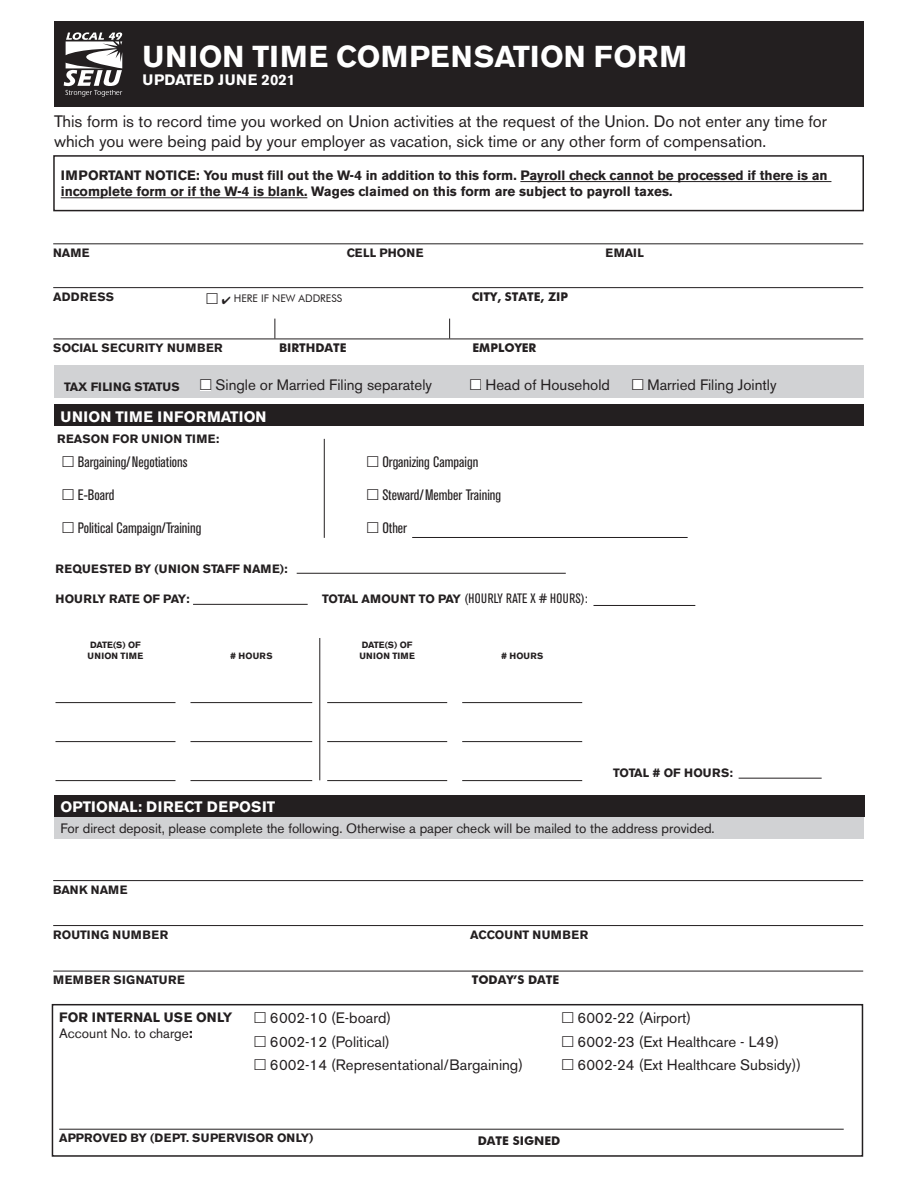
<style>
.page{position:relative;width:918px;height:1188px;background:#fff}
.page>*{position:absolute;margin:0;border:0;box-sizing:border-box;transform-origin:0 0}
.t1{font:700 30px "Akzidenz Grotesk BE";letter-spacing:.02em;color:#fff}
.t2{font:16.5px/19.8px "Akzidenz Grotesk BE";color:#231f20}
.t3{font:15px "Akzidenz Grotesk BE";color:#231f20}
.t4{font:condensed 15px "Akzidenz Grotesk BE";color:#231f20}
.t5{font:700 15px "Akzidenz Grotesk BE";letter-spacing:.02em;color:#fff}
.t6{font:700 15px "Akzidenz Grotesk BE";color:#fff}
.t7{font:700 13.5px/16.2px "Akzidenz Grotesk BE";color:#231f20}
.t8{font:13.5px "Akzidenz Grotesk BE";color:#231f20}
.t9{font:condensed 13.5px "Akzidenz Grotesk BE";letter-spacing:.035em;color:#231f20}
.t10{font:700 12px "Akzidenz Grotesk BE";color:#231f20}
.t11{font:700 12px "Futura BT";color:#231f20}
.t12{font:700 12px "Akzidenz Grotesk BE";letter-spacing:.02em;color:#231f20}
.t13{font:700 12px "Akzidenz Grotesk BE";letter-spacing:.04em;color:#231f20}
.t14{font:10.5px "Futura BT";color:#231f20}
.t15{font:700 9px/10.8px "Akzidenz Grotesk BE";color:#231f20}
.t16{font:700 9px "Akzidenz Grotesk BE";letter-spacing:.02em;color:#231f20}
.s1{font-weight:700;font-stretch:normal;font-size:12px}
.s2{font-weight:700}
</style>
<div class="page">
<div style="left:54px;top:795px;width:810px;height:22px;background:#231f20"></div>
<div style="left:54px;top:365px;width:809px;height:33px;background:#d1d2d4"></div>
<div style="left:54px;top:817px;width:809px;height:22px;background:#d1d2d4"></div>
<div style="left:54px;top:22px;width:810px;height:85px;background:#231f20"></div>
<svg style="left:64px;top:32px;width:58px;height:65px"></svg>
<hr style="left:520px;top:181px;width:311px;height:1px;background:#231f20">
<hr style="left:61px;top:197px;width:246px;height:1px;background:#231f20">
<div style="left:53px;top:155px;width:811px;height:56px;border:2px solid #231f20"></div>
<hr style="left:53px;top:243px;width:810px;height:1px;background:#231f20">
<hr style="left:53px;top:880px;width:810px;height:1px;background:#231f20">
<hr style="left:53px;top:925px;width:810px;height:1px;background:#231f20">
<hr style="left:53px;top:287px;width:810px;height:1px;background:#231f20">
<hr style="left:53px;top:339px;width:810px;height:1px;background:#231f20">
<hr style="left:53px;top:971px;width:810px;height:1px;background:#231f20">
<hr style="left:59px;top:1129px;width:785px;height:1px;background:#231f20">
<div style="left:54px;top:405px;width:810px;height:21px;background:#231f20"></div>
<hr style="left:56px;top:702px;width:120px;height:1px;background:#231f20">
<hr style="left:56px;top:741px;width:120px;height:1px;background:#231f20">
<hr style="left:56px;top:780px;width:120px;height:1px;background:#231f20">
<hr style="left:190px;top:702px;width:122px;height:1px;background:#231f20">
<hr style="left:190px;top:741px;width:122px;height:1px;background:#231f20">
<hr style="left:190px;top:780px;width:122px;height:1px;background:#231f20">
<hr style="left:327px;top:702px;width:120px;height:1px;background:#231f20">
<hr style="left:327px;top:741px;width:120px;height:1px;background:#231f20">
<hr style="left:327px;top:780px;width:120px;height:1px;background:#231f20">
<hr style="left:462px;top:702px;width:120px;height:1px;background:#231f20">
<hr style="left:462px;top:741px;width:120px;height:1px;background:#231f20">
<hr style="left:462px;top:780px;width:120px;height:1px;background:#231f20">
<hr style="left:324px;top:439px;width:1px;height:99px;background:#231f20">
<hr style="left:319px;top:638px;width:1px;height:142px;background:#231f20">
<hr style="left:297px;top:573px;width:269px;height:1px;background:#231f20">
<hr style="left:193px;top:604px;width:115px;height:1px;background:#231f20">
<hr style="left:739px;top:778px;width:83px;height:1px;background:#231f20">
<hr style="left:594px;top:605px;width:101px;height:1px;background:#231f20">
<hr style="left:412px;top:537px;width:276px;height:1px;background:#231f20">
<div style="left:52px;top:1004px;width:811px;height:153px;border:2px solid #231f20"></div>
<svg style="left:274px;top:319px;width:1px;height:20px"></svg>
<svg style="left:449px;top:319px;width:1px;height:20px"></svg>
<svg style="left:200px;top:380px;width:11px;height:10px"></svg>
<svg style="left:471px;top:379px;width:10px;height:11px"></svg>
<svg style="left:633px;top:379px;width:10px;height:11px"></svg>
<p class="t1" style="left:142px;top:39px;width:546px">UNION TIME COMPENSATION FORM</p>
<p class="t6" style="left:142px;top:71px;width:154px">UPDATED JUNE 2021</p>
<p class="t2" style="left:54px;top:111px;width:774px">This form is to record time you worked on Union activities at the request of the Union. Do not enter any time for which you were being paid by your employer as vacation, sick time or any other form of compensation.</p>
<p class="t7" style="left:61px;top:168px;width:769px">IMPORTANT NOTICE: You must fill out the W-4 in addition to this form. Payroll check cannot be processed if there is an incomplete form or if the W-4 is blank. Wages claimed on this form are subject to payroll taxes.</p>
<p class="t12" style="left:53px;top:246px;width:38px">NAME</p>
<p class="t10" style="left:347px;top:246px;width:78px">CELL PHONE</p>
<p class="t13" style="left:53px;top:290px;width:63px">ADDRESS</p>
<p class="t11" style="left:472px;top:289px;width:98px">CITY, STATE, ZIP</p>
<p class="t14" style="left:222px;top:292px;width:122px">✔ HERE IF NEW ADDRESS</p>
<p class="t12" style="left:606px;top:246px;width:40px">EMAIL</p>
<p class="t12" style="left:53px;top:341px;width:171px">SOCIAL SECURITY NUMBER</p>
<p class="t11" style="left:472px;top:340px;width:65px">EMPLOYER</p>
<p class="t11" style="left:279px;top:340px;width:69px">BIRTHDATE</p>
<p class="t3" style="left:216px;top:376px;width:218px">Single or Married Filing separately</p>
<p class="t3" style="left:486px;top:376px;width:126px">Head of Household</p>
<p class="t3" style="left:648px;top:376px;width:131px">Married Filing Jointly</p>
<p class="t10" style="left:64px;top:379px;width:117px">TAX FILING STATUS</p>
<p class="t5" style="left:61px;top:408px;width:208px">UNION TIME INFORMATION</p>
<p class="t4" style="left:78px;top:454px;width:111px">Bargaining/Negotiations</p>
<p class="t4" style="left:382px;top:454px;width:97px">Organizing Campaign</p>
<p class="t4" style="left:78px;top:487px;width:38px">E-Board</p>
<p class="t4" style="left:382px;top:487px;width:120px">Steward/Member Training</p>
<p class="t4" style="left:78px;top:520px;width:125px">Political Campaign/Training</p>
<p class="t4" style="left:382px;top:520px;width:26px">Other</p>
<p class="t12" style="left:57px;top:432px;width:164px">REASON FOR UNION TIME:</p>
<p class="t10" style="left:56px;top:561px;width:234px">REQUESTED BY (UNION STAFF NAME):</p>
<p class="t10" style="left:56px;top:592px;width:136px">HOURLY RATE OF PAY:</p>
<p class="t9" style="left:322px;top:591px;width:267px"><span class="s1">TOTAL AMOUNT TO PAY</span> (HOURLY RATE X # HOURS):</p>
<p class="t15" style="left:88px;top:640px;width:57px">DATE(S) OF<br>UNION TIME</p>
<p class="t16" style="left:230px;top:651px;width:44px"># HOURS</p>
<p class="t15" style="left:359px;top:640px;width:57px">DATE(S) OF<br>UNION TIME</p>
<p class="t16" style="left:501px;top:651px;width:44px"># HOURS</p>
<p class="t5" style="left:60px;top:798px;width:216px">OPTIONAL: DIRECT DEPOSIT</p>
<p class="t10" style="left:613px;top:766px;width:121px">TOTAL # OF HOURS:</p>
<p class="t8" style="left:60px;top:820px;width:656px">For direct deposit, please complete the following. Otherwise a paper check will be mailed to the address provided.</p>
<p class="t10" style="left:53px;top:883px;width:76px">BANK NAME</p>
<p class="t13" style="left:53px;top:927px;width:117px">ROUTING NUMBER</p>
<p class="t13" style="left:470px;top:927px;width:120px">ACCOUNT NUMBER</p>
<p class="t13" style="left:53px;top:973px;width:133px">MEMBER SIGNATURE</p>
<p class="t11" style="left:472px;top:973px;width:89px">TODAY’S DATE</p>
<p class="t7" style="left:59px;top:1009px;width:175px">FOR INTERNAL USE ONLY</p>
<p class="t8" style="left:59px;top:1025px;width:135px">Account No. to charge<span class="s2">:</span></p>
<p class="t3" style="left:270px;top:1009px;width:123px">6002-10 (E-board)</p>
<p class="t3" style="left:577px;top:1009px;width:115px">6002-22 (Airport)</p>
<p class="t3" style="left:270px;top:1032px;width:122px">6002-12 (Political)</p>
<p class="t3" style="left:577px;top:1032px;width:203px">6002-23 (Ext Healthcare - L49)</p>
<p class="t3" style="left:270px;top:1056px;width:255px">6002-14 (Representational/Bargaining)</p>
<p class="t3" style="left:577px;top:1056px;width:225px">6002-24 (Ext Healthcare Subsidy))</p>
<p class="t10" style="left:59px;top:1131px;width:256px">APPROVED BY (DEPT. SUPERVISOR ONLY)</p>
<p class="t11" style="left:478px;top:1133px;width:84px">DATE SIGNED</p>
</div>
